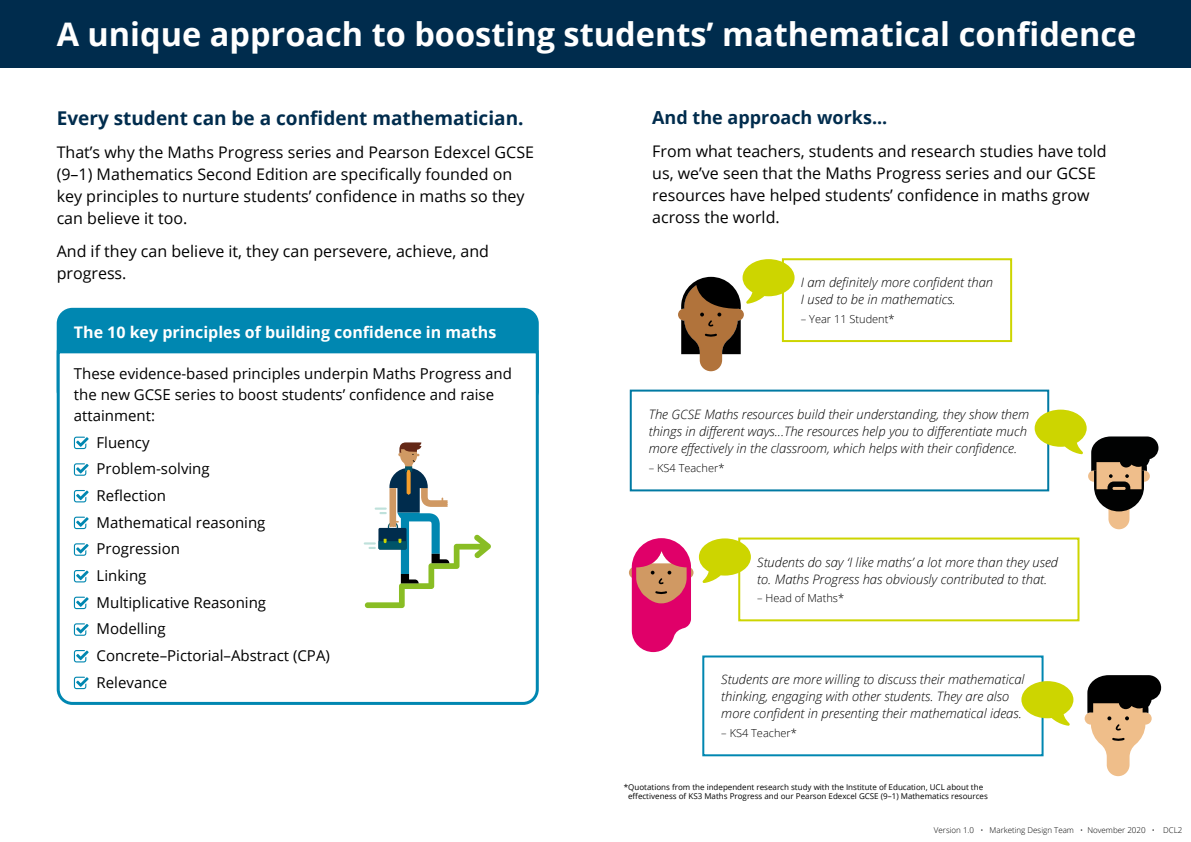
<style>
.page{position:relative;width:1191px;height:842px;background:#fff}
.page>*{position:absolute;margin:0;border:0;box-sizing:border-box;transform-origin:0 0}
.t1{font:700 32.5px "Open Sans";color:#fff}
.t2{font:700 19px "Open Sans";color:#002c4d}
.t3{font:700 18px "Open Sans";color:#002c4d}
.t4{font:16px/22px "Open Sans";color:#000}
.t5{font:700 16px "Open Sans";color:#fff}
.t6{font:15px/21px "Open Sans";color:#000}
.body_text{font:italic 300 13px/17px "Open Sans";color:#000}
.body_text-2{font:300 11px "Open Sans";color:#000}
.t7{font:8px "Open Sans";color:#000}
.body{font:300 8px "Open Sans";color:#000}
</style>
<div class="page">
<div style="left:0;top:0;width:1191px;height:68px;background:#002c4d"></div>
<div style="left:58px;top:309px;width:479px;height:96px;background:#0087b1;border-radius:14px"></div>
<div style="left:57px;top:308px;width:482px;height:98px;border:3px solid #0087b1;border-radius:14px"></div>
<svg style="left:56px;top:349px;width:483px;height:356px"></svg>
<svg style="left:364px;top:442px;width:127px;height:166px"></svg>
<div style="left:782px;top:258px;width:230px;height:84px;border:2px solid #cdd500"></div>
<div style="left:702px;top:655px;width:341px;height:101px;border:2px solid #0087b1"></div>
<div style="left:738px;top:537px;width:341px;height:84px;border:2px solid #cdd500"></div>
<div style="left:630px;top:390px;width:419px;height:101px;border:2px solid #007aa3"></div>
<svg style="left:1084px;top:675px;width:77px;height:101px"></svg>
<svg style="left:629px;top:538px;width:64px;height:114px"></svg>
<svg style="left:678px;top:259px;width:116px;height:112px"></svg>
<svg style="left:738px;top:538px;width:13px;height:45px"></svg>
<svg style="left:1034px;top:410px;width:124px;height:119px"></svg>
<svg style="left:1040px;top:681px;width:4px;height:45px"></svg>
<p class="t1" style="left:57px;top:12px;width:1081px">A unique approach to boosting students’ mathematical confidence</p>
<p class="t2" style="left:57px;top:104px;width:468px">Every student can be a confident mathematician.</p>
<p class="t4" style="left:57px;top:141px;width:479px">That’s why the Maths Progress series and Pearson Edexcel GCSE (9–1) Mathematics Second Edition are specifically founded on key principles to nurture students’ confidence in maths so they can believe it too.</p>
<p class="t4" style="left:57px;top:240px;width:434px">And if they can believe it, they can persevere, achieve, and progress.</p>
<p class="t5" style="left:74px;top:321px;width:424px">The 10 key principles of building confidence in maths</p>
<p class="t6" style="left:74px;top:363px;width:439px">These evidence-based principles underpin Maths Progress and the new GCSE series to boost students’ confidence and raise attainment:</p>
<p class="t6" style="left:97px;top:431px;width:55px">Fluency</p>
<p class="t6" style="left:97px;top:458px;width:115px">Problem-solving</p>
<p class="t6" style="left:97px;top:485px;width:71px">Reflection</p>
<p class="t6" style="left:97px;top:511px;width:170px">Mathematical reasoning</p>
<p class="t6" style="left:97px;top:538px;width:85px">Progression</p>
<p class="t6" style="left:97px;top:565px;width:51px">Linking</p>
<p class="t6" style="left:97px;top:591px;width:171px">Multiplicative Reasoning</p>
<p class="t6" style="left:97px;top:618px;width:71px">Modelling</p>
<p class="t6" style="left:97px;top:645px;width:235px">Concrete–Pictorial–Abstract (CPA)</p>
<p class="t6" style="left:97px;top:671px;width:72px">Relevance</p>
<p class="t3" style="left:652px;top:105px;width:237px">And the approach works...</p>
<p class="t4" style="left:652px;top:140px;width:456px">From what teachers, students and research studies have told us, we’ve seen that the Maths Progress series and our GCSE resources have helped students’ confidence in maths grow across the world.</p>
<p class="body_text" style="left:801px;top:273px;width:194px">I am definitely more confident than<br>I used to be in mathematics.</p>
<p class="body_text-2" style="left:801px;top:311px;width:95px">– Year 11 Student*</p>
<p class="body_text" style="left:649px;top:405px;width:382px">The GCSE Maths resources build their understanding, they show them things in different ways...The resources help you to differentiate much more effectively in the classroom, which helps with their confidence.</p>
<p class="body_text-2" style="left:649px;top:461px;width:77px">– KS4 Teacher*</p>
<p class="body_text" style="left:757px;top:553px;width:302px">Students do say ‘I like maths’ a lot more than they used to. Maths Progress has obviously contributed to that.</p>
<p class="body_text-2" style="left:757px;top:591px;width:88px">– Head of Maths*</p>
<p class="body_text" style="left:721px;top:671px;width:305px">Students are more willing to discuss their mathematical thinking, engaging with other students. They are also more confident in presenting their mathematical ideas.</p>
<p class="body_text-2" style="left:721px;top:726px;width:77px">– KS4 Teacher*</p>
<p class="t7" style="left:624px;top:781px;width:361px">*Quotations from the independent research study with the Institute of Education, UCL about the</p>
<p class="t7" style="left:628px;top:791px;width:361px">effectiveness of KS3 Maths Progress and our Pearson Edexcel GCSE (9–1) Mathematics resources</p>
<p class="body" style="left:934px;top:825px;width:250px">Version 1.0 • Marketing Design Team • November 2020 • DCL2</p>
</div>
